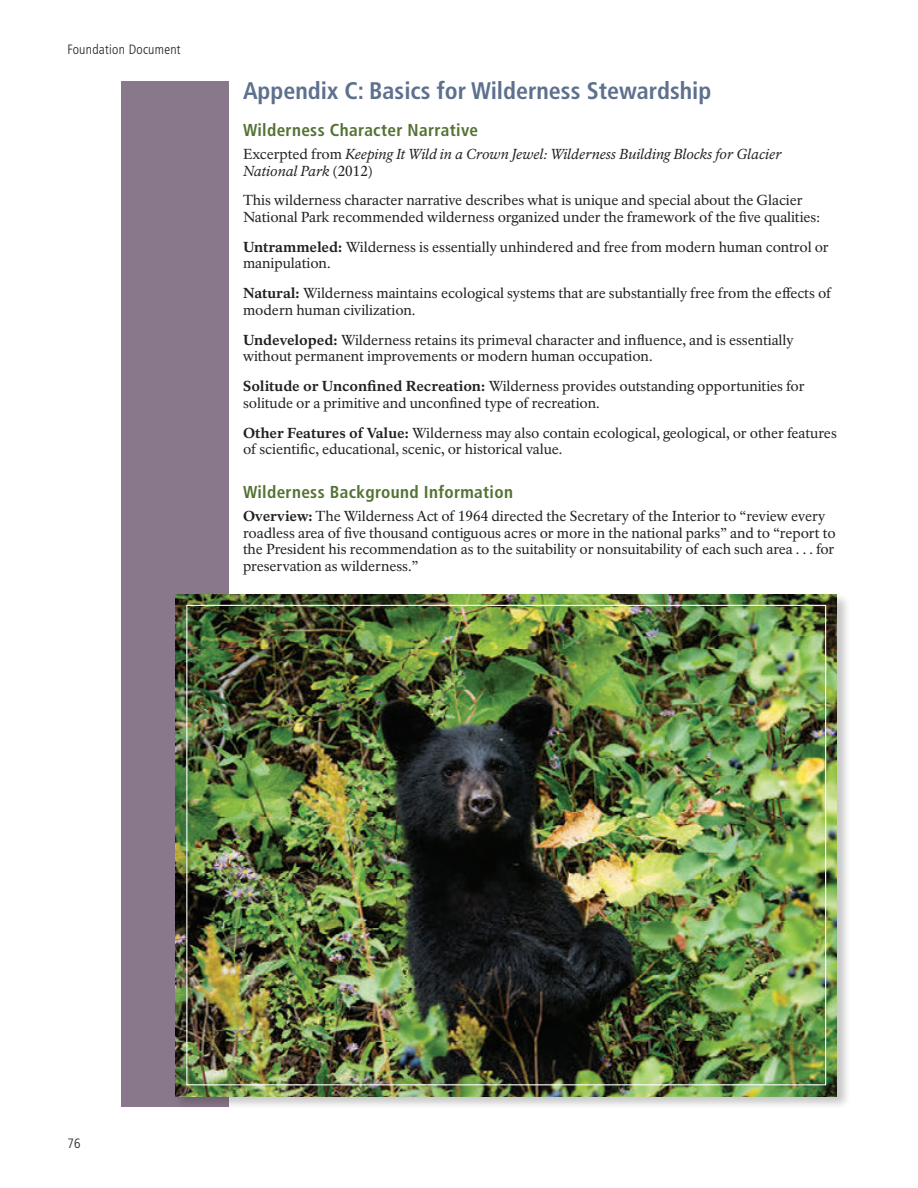
<style>
.page{position:relative;width:918px;height:1188px;background:#fff}
.page>*{position:absolute;margin:0;border:0;box-sizing:border-box;transform-origin:0 0}
.t1{font:700 condensed 24px "Frutiger LT Std";color:#5d708e}
.t2{font:700 condensed 17.25px "Frutiger LT Std";letter-spacing:.02em;color:#547234}
.t3{font:14.25px/16.5px "NPS Rawlinson OT";letter-spacing:-.005em;color:#231f20}
.t4{font:italic 14.25px/16.5px "NPS Rawlinson OT";color:#231f20}
.t5{font:300 condensed 13.5px "Frutiger LT Std";letter-spacing:.02em;color:#231f20}
.s1{font-style:normal}
.s2{font-weight:800}
</style>
<div class="page">
<div style="left:122px;top:81px;width:108px;height:1026px;background:#89778b"></div>
<div style="left:174px;top:592px;width:677px;height:518px;background:#231f20;opacity:.25"></div>
<img style="left:176px;top:594px;width:661px;height:502px">
<p class="t5" style="left:68px;top:42px;width:115px">Foundation Document</p>
<h3 class="t1" style="left:243px;top:76px;width:470px">Appendix C: Basics for Wilderness Stewardship</h3>
<h4 class="t2" style="left:243px;top:120px;width:237px">Wilderness Character Narrative</h4>
<p class="t4" style="left:243px;top:146px;width:541px"><span class="s1">Excerpted from</span> Keeping It Wild in a Crown Jewel: Wilderness Building Blocks for Glacier<br>National Park <span class="s1">(2012)</span></p>
<p class="t3" style="left:243px;top:192px;width:579px">This wilderness character narrative describes what is unique and special about the Glacier<br>National Park recommended wilderness organized under the framework of the five qualities:</p>
<p class="t3" style="left:243px;top:239px;width:587px"><span class="s2">Untrammeled:</span> Wilderness is essentially unhindered and free from modern human control or manipulation.</p>
<p class="t3" style="left:243px;top:285px;width:590px"><span class="s2">Natural:</span> Wilderness maintains ecological systems that are substantially free from the effects of modern human civilization.</p>
<p class="t3" style="left:243px;top:332px;width:552px"><span class="s2">Undeveloped:</span> Wilderness retains its primeval character and influence, and is essentially without permanent improvements or modern human occupation.</p>
<p class="t3" style="left:243px;top:378px;width:563px"><span class="s2">Solitude or Unconfined Recreation:</span> Wilderness provides outstanding opportunities for solitude or a primitive and unconfined type of recreation.</p>
<p class="t3" style="left:243px;top:425px;width:595px"><span class="s2">Other Features of Value:</span> Wilderness may also contain ecological, geological, or other features of scientific, educational, scenic, or historical value.</p>
<h4 class="t2" style="left:243px;top:482px;width:272px">Wilderness Background Information</h4>
<p class="t3" style="left:243px;top:508px;width:594px"><span class="s2">Overview:</span> The Wilderness Act of 1964 directed the Secretary of the Interior to “review every roadless area of five thousand contiguous acres or more in the national parks” and to “report to the President his recommendation as to the suitability or nonsuitability of each such area . . . for preservation as wilderness.”</p>
<p class="t5" style="left:68px;top:1135px;width:15px">76</p>
</div>
